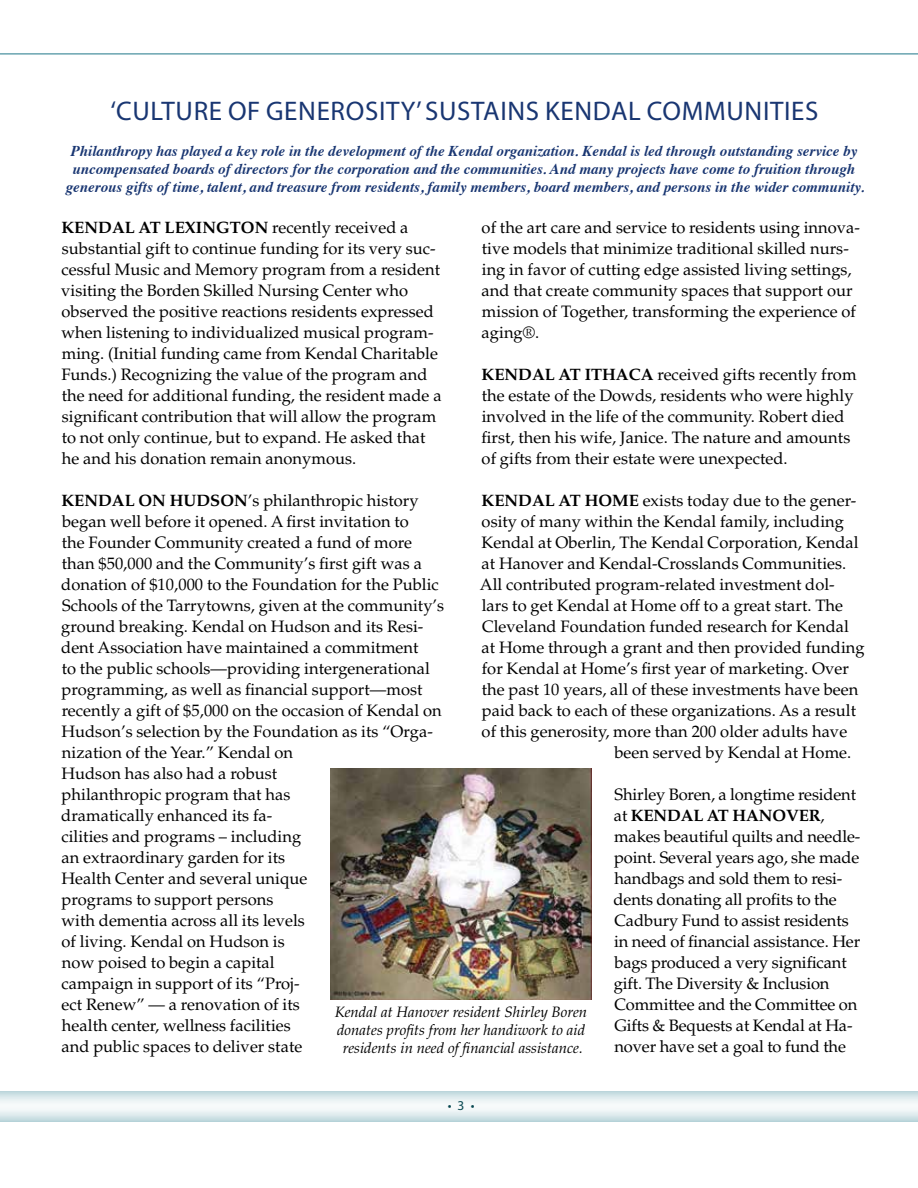
<style>
.page{position:relative;width:918px;height:1188px;background:#fff}
.page>*{position:absolute;margin:0;border:0;box-sizing:border-box;transform-origin:0 0}
.t1{font:27px "Myriad Pro";letter-spacing:.025em;color:#193672}
.t2{font:16.5px/21px "Palatino";color:#000}
.t3{font:italic 700 15px/18px "Times";color:#193672;text-align:center}
.t4{font:italic 15px/18px "Palatino";color:#000;text-align:center}
.t5{font:13.5px "Myriad Pro";color:#084851}
.s1{font-weight:700}
</style>
<div class="page">
<svg style="left:0;top:1091px;width:918px;height:31px"></svg>
<hr style="left:0;top:53px;width:918px;height:2px;background:#69a4b0">
<img style="left:331px;top:768px;width:261px;height:231px">
<h1 class="t1" style="left:111px;top:94px;width:557px">‘CULTURE OF GENEROSITY’ SUSTAINS KENDAL COMM</h1>
<h1 class="t1" style="left:726px;top:94px;width:94px">UNITIES</h1>
<p class="t3" style="left:66px;top:141px;width:800px">Philanthropy has played a key role in the development of the Kendal organization. Kendal is led through outstanding service by uncompensated boards of directors for the corporation and the communities. And many projects have come to fruition through generous gifts of time, talent, and treasure from residents, family members, board members, and persons in the wider community.</p>
<p class="t2" style="left:61px;top:217px;width:382px"><span class="s1">KENDAL AT LEXINGTON</span> recently received a substantial gift to continue funding for its very suc&shy;cessful Music and Memory program from a resident visiting the Borden Skilled Nursing Center who observed the positive reactions residents expressed when listening to individualized musical program&shy;ming. (Initial funding came from Kendal Charitable Funds.) Recognizing the value of the program and the need for additional funding, the resident made a significant contribution that will allow the program to not only continue, but to expand. He asked that he and his donation remain anonymous.</p>
<p class="t2" style="left:61px;top:490px;width:385px"><span class="s1">KENDAL ON HUDSON</span>’s philanthropic history began well before it opened. A first invitation to<br>the Founder Community created a fund of more than $50,000 and the Community’s first gift was a donation of $10,000 to the Foundation for the Public Schools of the Tarrytowns, given at the community’s ground breaking. Kendal on Hudson and its Resi&shy;dent Association have maintained a commitment<br>to the public schools—providing intergenerational programming, as well as financial support—most recently a gift of $5,000 on the occasion of Kendal on Hudson’s selection by the Foundation as its “Orga&shy;nization of the Year.” Kendal on<br>Hudson has also had a robust<br>philanthropic program that has<br>dramatically enhanced its fa-<br>cilities and programs – including<br>an extraordinary garden for its<br>Health Center and several unique<br>programs to support persons<br>with dementia across all its levels<br>of living. Kendal on Hudson is<br>now poised to begin a capital<br>campaign in support of its “Proj-<br>ect Renew” — a renovation of its<br>health center, wellness facilities<br>and public spaces to deliver state</p>
<p class="t2" style="left:482px;top:217px;width:380px">of the art care and service to residents using innova&shy;tive models that minimize traditional skilled nurs&shy;ing in favor of cutting edge assisted living settings, and that create community spaces that support our mission of Together, transforming the experience of aging®.</p>
<p class="t2" style="left:482px;top:364px;width:377px"><span class="s1">KENDAL AT ITHACA</span> received gifts recently from the estate of the Dowds, residents who were highly involved in the life of the community. Robert died first, then his wife, Janice. The nature and amounts of gifts from their estate were unexpected.</p>
<p class="t2" style="left:482px;top:490px;width:376px"><span class="s1">KENDAL AT HOME</span> exists today due to the gener-</p>
<p class="t2" style="left:482px;top:511px;width:364px">osity of many within the Kendal family, including</p>
<p class="t2" style="left:482px;top:532px;width:379px">Kendal at Oberlin, The Kendal Corporation, Kendal</p>
<p class="t2" style="left:482px;top:553px;width:366px">at Hanover and Kendal-Crosslands Communities.</p>
<p class="t2" style="left:480px;top:574px;width:356px">All contributed program-related investment dol-</p>
<p class="t2" style="left:482px;top:595px;width:363px">lars to get Kendal at Home off to a great start. The</p>
<p class="t2" style="left:482px;top:616px;width:368px">Cleveland Foundation funded research for Kendal</p>
<p class="t2" style="left:482px;top:637px;width:385px">at Home through a grant and then provided funding</p>
<p class="t2" style="left:482px;top:658px;width:369px">for Kendal at Home’s first year of marketing. Over</p>
<p class="t2" style="left:482px;top:679px;width:378px">the past 10 years, all of these investments have been</p>
<p class="t2" style="left:482px;top:700px;width:376px">paid back to each of these organizations. As a result</p>
<p class="t2" style="left:482px;top:721px;width:367px">of this generosity, more than 200 older adults have</p>
<p class="t2" style="left:614px;top:742px;width:238px">been served by Kendal at Home.</p>
<p class="t2" style="left:614px;top:784px;width:248px">Shirley Boren, a longtime resident at <span class="s1">KENDAL AT HANOVER</span>, makes beautiful quilts and needle&shy;point. Several years ago, she made handbags and sold them to resi&shy;dents donating all profits to the<br>Cadbury Fund to assist residents in need of financial assistance. Her bags produced a very significant gift. The Diversity &amp; Inclusion<br>Committee and the Committee on<br>Gifts &amp; Bequests at Kendal at Ha&shy;nover have set a goal to fund the</p>
<p class="t4" style="left:335px;top:1003px;width:254px">Kendal at Hanover resident Shirley Boren donates profits from her handiwork to aid residents in need of financial assistance.</p>
<p class="t5" style="left:448px;top:1098px;width:28px">• 3 •</p>
</div>
